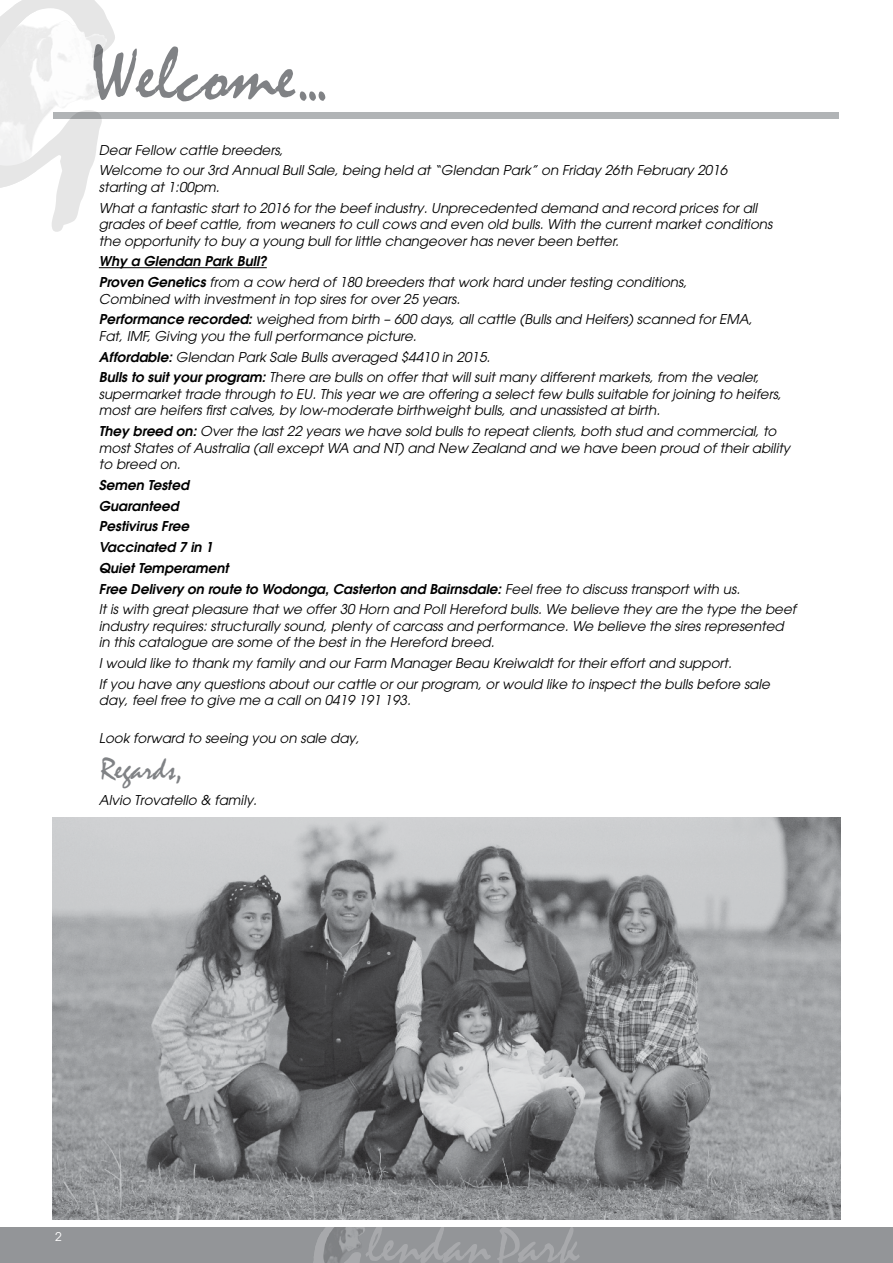
<style>
.page{position:relative;width:893px;height:1263px;background:#fff}
.page>*{position:absolute;margin:0;border:0;box-sizing:border-box;transform-origin:0 0}
.t1{font:77.7px "Mistral";color:#808285}
.t2{font:31.5px "Mistral";color:#808285}
.t3{font:italic 13.5px/20.7px "Avant Garde";color:#000}
.t4{font:12px "Avant Garde";color:#fff}
.s1{font-weight:600}
</style>
<div class="page">
<div style="left:0;top:1227px;width:893px;height:36px;background:#939598"></div>
<svg style="left:497px;top:1227px;width:83px;height:36px"></svg>
<svg style="left:313px;top:1227px;width:178px;height:36px"></svg>
<div style="left:54px;top:112px;width:785px;height:7px;background:#b1b4b6"></div>
<hr style="left:99px;top:267px;width:168px;height:1px;background:#000">
<svg style="left:0;top:0;width:115px;height:232px"></svg>
<img style="left:53px;top:817px;width:787px;height:402px">
<h1 class="t1" style="left:90px;top:32px;width:243px">Welcome...</h1>
<p class="t3" style="left:99px;top:139px;width:630px">Dear Fellow cattle breeders,<br>Welcome to our 3rd Annual Bull Sale, being held at “Glendan Park” on Friday 26th February 2016</p>
<p class="t3" style="left:99px;top:177px;width:660px">starting at 1:00pm.<br>What a fantastic start to 2016 for the beef industry. Unprecedented demand and record prices for all</p>
<p class="t3" style="left:99px;top:216px;width:675px;line-height:16.5px">grades of beef cattle, from weaners to cull cows and even old bulls. With the current market conditions the opportunity to buy a young bull for little changeover has never been better.</p>
<p class="t3" style="left:99px;top:251px;width:590px"><span class="s1">Why a Glendan Park Bull?<br>Proven Genetics</span> from a cow herd of 180 breeders that work hard under testing conditions,</p>
<p class="t3" style="left:99px;top:288px;width:655px">Combined with investment in top sires for over 25 years.<br><span class="s1">Performance recorded:</span> weighed from birth – 600 days, all cattle (Bulls and Heifers) scanned for EMA,</p>
<p class="t3" style="left:99px;top:325px;width:662px">Fat, IMF, Giving you the full performance picture.<br><span class="s1">Affordable:</span> Glendan Park Sale Bulls averaged $4410 in 2015.<br><span class="s1">Bulls to suit your program:</span> There are bulls on offer that will suit many different markets, from the vealer,</p>
<p class="t3" style="left:99px;top:386px;width:684px;line-height:16.5px">supermarket trade through to EU. This year we are offering a select few bulls suitable for joining to heifers, most are heifers first calves, by low-moderate birthweight bulls, and unassisted at birth.</p>
<p class="t3" style="left:99px;top:423px;width:693px;line-height:16.5px"><span class="s1">They breed on:</span> Over the last 22 years we have sold bulls to repeat clients, both stud and commercial, to most States of Australia (all except WA and NT) and New Zealand and we have been proud of their ability to breed on.</p>
<p class="t3" style="left:99px;top:474px;width:699px"><span class="s1">Semen Tested<br>Guaranteed<br>Pestivirus Free<br>Vaccinated 7 in 1<br>Quiet Temperament<br>Free Delivery on route to Wodonga, Casterton and Bairnsdale:</span> Feel free to discuss transport with us.<br>It is with great pleasure that we offer 30 Horn and Poll Hereford bulls. We believe they are the type the beef</p>
<p class="t3" style="left:99px;top:618px;width:686px;line-height:16.5px">industry requires: structurally sound, plenty of carcass and performance. We believe the sires represented in this catalogue are some of the best in the Hereford breed.</p>
<p class="t3" style="left:99px;top:653px;width:673px">I would like to thank my family and our Farm Manager Beau Kreiwaldt for their effort and support.<br>If you have any questions about our cattle or our program, or would like to inspect the bulls before sale</p>
<p class="t3" style="left:99px;top:690px;width:313px">day, feel free to give me a call on 0419 191 193.</p>
<p class="t3" style="left:99px;top:727px;width:262px">Look forward to seeing you on sale day,</p>
<h2 class="t2" style="left:100px;top:751px;width:84px">Regards,</h2>
<p class="t3" style="left:99px;top:789px;width:160px">Alvio Trovatello &amp; family.</p>
<p class="t4" style="left:55px;top:1230px;width:8px">2</p>
</div>
